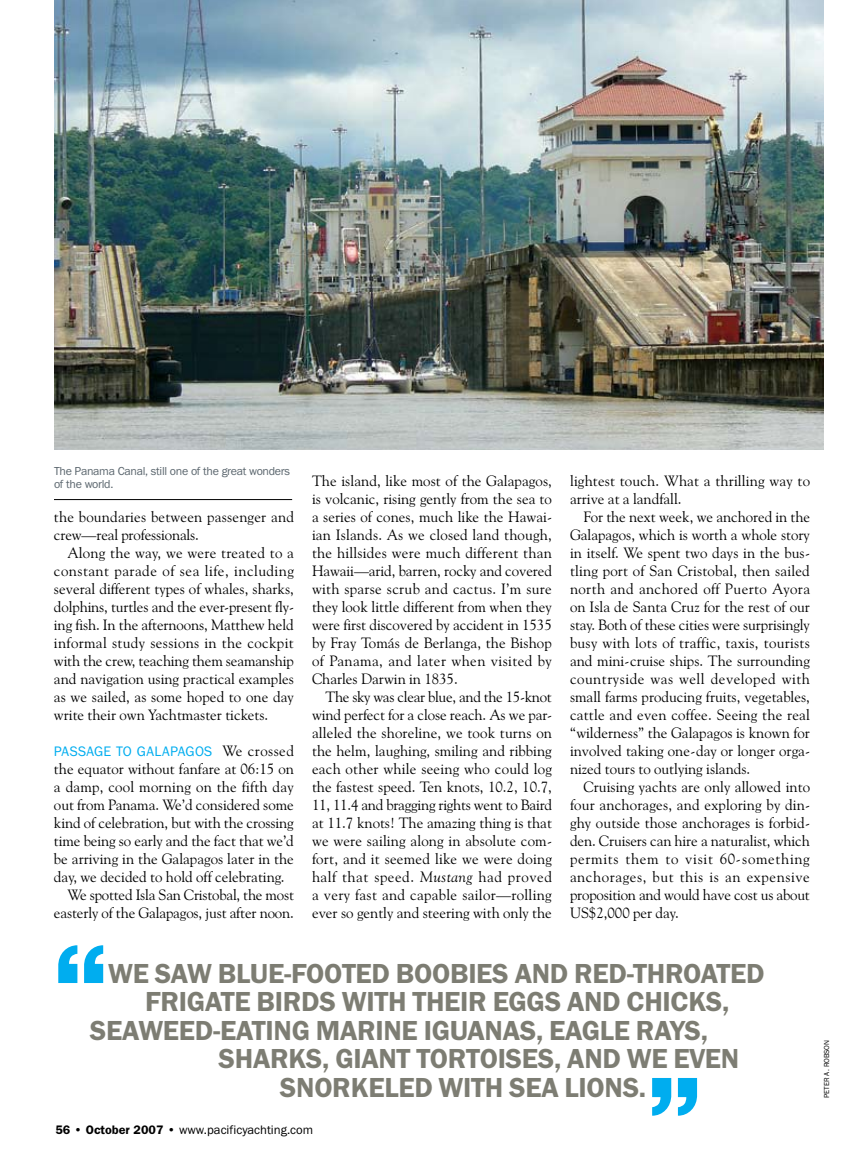
<style>
.page{position:relative;width:864px;height:1161px;background:#fff}
.page>*{position:absolute;margin:0;border:0;box-sizing:border-box;transform-origin:0 0}
.t1{font:900 104.55px "Helvetica";color:#00adef}
.t2{font:28.5px "Franklin Got URWT Dem";letter-spacing:-.01em;color:#7d7d73}
.t3{font:15px/18px "Goudy Old Style BT";color:#000;text-align:justify}
.t4{font:15px "Goudy Old Style BT";letter-spacing:.025em;color:#000}
.t5{font:14.25px "Franklin Got URWT Boo";color:#00adef}
.t6{font:12.75px "Franklin Got URWT Boo";color:#000}
.t7{font:12px/12.3px "Franklin Got URWT Boo";letter-spacing:-.025em;color:#5b666e}
.t8{font:7.5px "Franklin Got URWT Boo";letter-spacing:-.005em;color:#000}
.s1{font-family:"Franklin Got URWT Boo";font-size:14.25px;color:#00adef}
.s2{font-style:italic}
.s3{font-family:"Franklin Got URWT Dem"}
</style>
<div class="page">
<img style="left:54px;top:0;width:769px;height:450px">
<hr style="left:54px;top:499px;width:238px;height:1px;background:#000">
<p class="t7" style="left:54px;top:466px;width:238px">The Panama Canal, still one of the great wonders of the world.</p>
<p class="t3" style="left:54px;top:508px;width:242px">the boundaries between passenger and crew—real professionals.</p>
<p class="t3" style="left:54px;top:544px;width:242px;text-indent:14px">Along the way, we were treated to a constant parade of sea life, including several different types of whales, sharks, dolphins, turtles and the ever-present fly&shy;ing fish. In the afternoons, Matthew held informal study sessions in the cockpit with the crew, teaching them seamanship and navigation using practical examples as we sailed, as some hoped to one day write their own Yachtmaster tickets.</p>
<p class="t5" style="left:54px;top:743px;width:9px">PASSAGE</p>
<p class="t5" style="left:116px;top:743px;width:30px">TO GALAPAG</p>
<p class="t4" style="left:195px;top:742px;width:100px"><span class="s1">OS</span> We crossed</p>
<p class="t3" style="left:54px;top:760px;width:242px">the equator without fanfare at 06:15 on</p>
<p class="t3" style="left:54px;top:778px;width:241px">a damp, cool morning on the fifth day</p>
<p class="t3" style="left:54px;top:796px;width:241px">out from Panama. We’d considered some</p>
<p class="t3" style="left:54px;top:814px;width:241px">kind of celebration, but with the crossing</p>
<p class="t3" style="left:54px;top:832px;width:241px">time being so early and the fact that we’d</p>
<p class="t3" style="left:54px;top:850px;width:241px">be arriving in the Galapagos later in the</p>
<p class="t3" style="left:54px;top:868px;width:232px">day, we decided to hold off celebrating.</p>
<p class="t3" style="left:67px;top:886px;width:228px">We spotted Isla San Cristobal, the most</p>
<p class="t3" style="left:54px;top:904px;width:241px">easterly of the Galapagos, just after noon.</p>
<p class="t3" style="left:312px;top:472px;width:242px">The island, like most of the Galapagos, is volcanic, rising gently from the sea to a series of cones, much like the Hawai&shy;ian Islands. As we closed land though, the hillsides were much different than Hawaii—arid, barren, rocky and covered with sparse scrub and cactus. I’m sure they look little different from when they were first discovered by accident in 1535 by Fray Tomás de Berlanga, the Bishop of Panama, and later when visited by Charles Darwin in 1835.</p>
<p class="t3" style="left:312px;top:688px;width:242px;text-indent:14px">The sky was clear blue, and the 15-knot wind perfect for a close reach. As we par&shy;alleled the shoreline, we took turns on the helm, laughing, smiling and ribbing each other while seeing who could log the fastest speed. Ten knots, 10.2, 10.7, 11, 11.4 and bragging rights went to Baird at 11.7 knots! The amazing thing is that we were sailing along in absolute com&shy;fort, and it seemed like we were doing half that speed. <span class="s2">Mustang</span> had proved a very fast and capable sailor—rolling ever so gently and steering with only the</p>
<p class="t3" style="left:570px;top:472px;width:242px">lightest touch. What a thrilling way to arrive at a landfall.</p>
<p class="t3" style="left:570px;top:508px;width:242px;text-indent:14px">For the next week, we anchored in the Galapagos, which is worth a whole story in itself. We spent two days in the bus&shy;tling port of San Cristobal, then sailed north and anchored off Puerto Ayora on Isla de Santa Cruz for the rest of our stay. Both of these cities were surprisingly busy with lots of traffic, taxis, tourists and mini-cruise ships. The surrounding countryside was well developed with small farms producing fruits, vegetables, cattle and even coffee. Seeing the real “wilderness” the Galapagos is known for involved taking one-day or longer orga&shy;nized tours to outlying islands.</p>
<p class="t3" style="left:570px;top:778px;width:242px;text-indent:14px">Cruising yachts are only allowed into four anchorages, and exploring by din&shy;ghy outside those anchorages is forbid&shy;den. Cruisers can hire a naturalist, which permits them to visit 60-something anchorages, but this is an expensive proposition and would have cost us about US$2,000 per day.</p>
<h1 class="t1" style="left:54px;top:917px;width:54px">“</h1>
<h2 class="t2" style="left:108px;top:957px;width:658px">WE SAW BLUE-FOOTED BOO BIES AND RED-THROATED</h2>
<h2 class="t2" style="left:145px;top:986px;width:586px">FRIGATE BIRDS WITH THEIR EGGS AND CHICKS,</h2>
<h2 class="t2" style="left:90px;top:1014px;width:620px">SEAWEED-EATING MARINE IGUANAS, EAGLE RAYS,</h2>
<h2 class="t2" style="left:219px;top:1043px;width:522px">SHARKS, GIANT TORTOISES, AND WE EVEN</h2>
<h2 class="t2" style="left:280px;top:1071px;width:368px">SNORKELED WITH SEA LIONS.</h2>
<h1 class="t1" style="left:701px;top:1144px;width:54px;rotate:-180deg">“</h1>
<p class="t6" style="left:56px;top:1123px;width:259px"><span class="s3">56 • OCTOBER 2007 •</span> www.pacificyachting.com</p>
<p class="t8" style="left:822px;top:1098px;width:60px;rotate:-90deg">peter A. robson</p>
</div>
